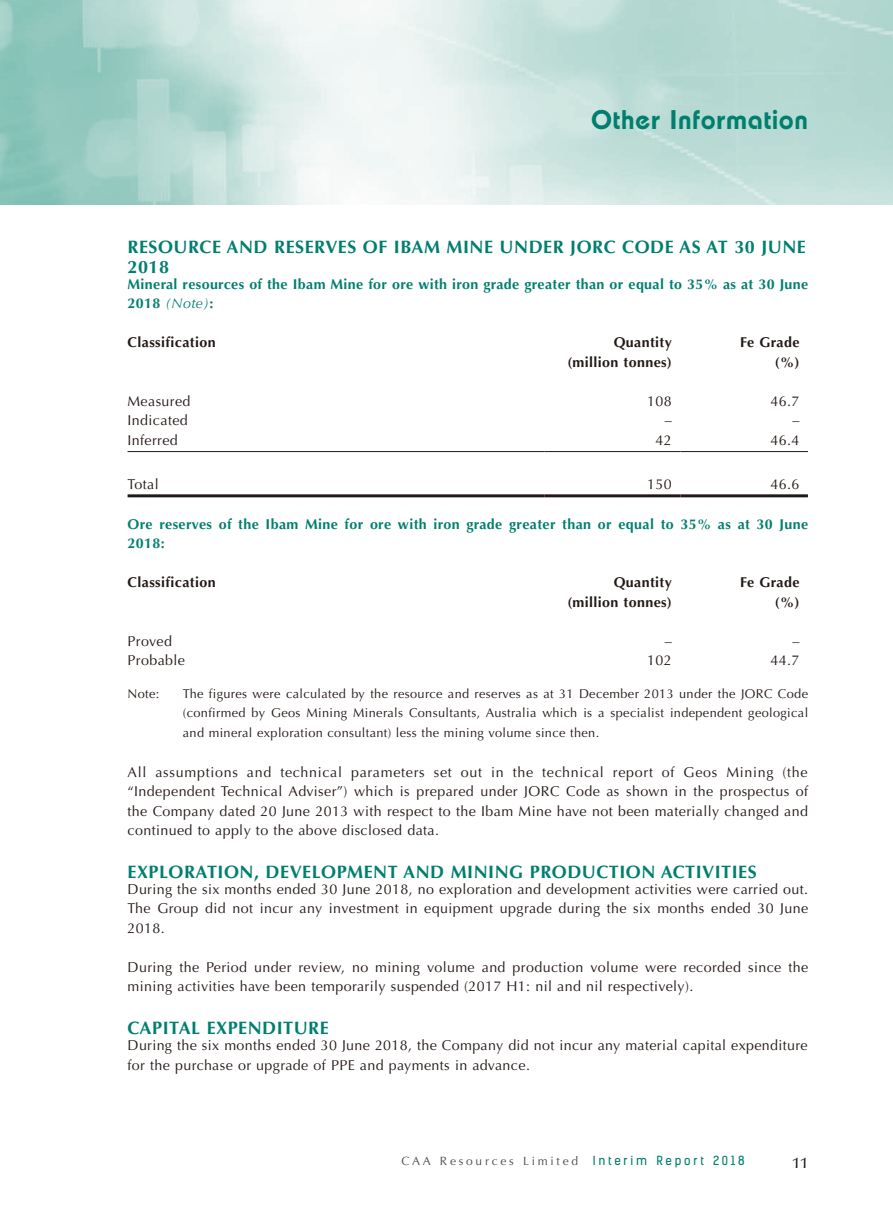
<style>
.page{position:relative;width:893px;height:1212px;background:#fff}
.page>*{position:absolute;margin:0;border:0;box-sizing:border-box;transform-origin:0 0}
.t1{font:600 27px "Bauhaus Std";letter-spacing:.03em;color:#007f6e}
.t2{font:700 18px/19.5px "Optima LT Std";letter-spacing:.03em;color:#007f6e}
.t3{font:500 15px "Optima LT Std";color:#231916}
.t4{font:14.25px/19.5px "Optima LT Std";letter-spacing:.03em;color:#231916;text-align:justify}
.t5{font:700 14.25px/19.5px "Optima LT Std";letter-spacing:.025em;color:#007f6e}
.t6{font:700 14.25px "Optima LT Std";letter-spacing:.03em;color:#231916}
.t7{font:12.75px/19.5px "Optima LT Std";letter-spacing:.03em;color:#231916;text-align:justify}
.t8{font:12px "Optima LT Std";letter-spacing:.23em;color:#4d4a4a}
.s1{font-weight:400;font-style:italic}
.s2{font-family:"Kelson Sans Regular BG";color:#007f6e}
</style>
<div class="page">
<hr style="left:128px;top:451px;width:416px;height:1px;background:#231916">
<hr style="left:544px;top:451px;width:136px;height:1px;background:#231916">
<hr style="left:680px;top:451px;width:128px;height:1px;background:#231916">
<hr style="left:128px;top:494px;width:416px;height:3px;background:#231916">
<hr style="left:544px;top:494px;width:136px;height:3px;background:#231916">
<hr style="left:680px;top:494px;width:128px;height:3px;background:#231916">
<h1 class="t1" style="left:591px;top:103px;width:218px">Other Information</h1>
<p class="t2" style="left:128px;top:237px;width:680px">RESOURCE AND RESERVES OF IBAM MINE UNDER JORC CODE AS AT 30 JUNE<br>2018</p>
<p class="t5" style="left:128px;top:275px;width:682px">Mineral resources of the Ibam Mine for ore with iron grade greater than or equal to 35% as at 30 June<br>2018 <span class="s1">(Note)</span>:</p>
<p class="t6" style="left:128px;top:334px;width:90px">Classification</p>
<p class="t6" style="left:614px;top:334px;width:60px">Quantity</p>
<p class="t6" style="left:740px;top:334px;width:61px">Fe Grade</p>
<p class="t6" style="left:567px;top:354px;width:106px">(million tonnes)</p>
<p class="t6" style="left:775px;top:354px;width:26px">(%)</p>
<p class="t4" style="left:128px;top:392px;width:64px">Measured</p>
<p class="t4" style="left:647px;top:392px;width:26px">108</p>
<p class="t4" style="left:770px;top:392px;width:30px">46.7</p>
<p class="t4" style="left:128px;top:411px;width:62px">Indicated</p>
<p class="t4" style="left:665px;top:411px;width:9px">–</p>
<p class="t4" style="left:792px;top:411px;width:9px">–</p>
<p class="t4" style="left:128px;top:431px;width:52px">Inferred</p>
<p class="t4" style="left:656px;top:431px;width:18px">42</p>
<p class="t4" style="left:770px;top:431px;width:30px">46.4</p>
<p class="t4" style="left:128px;top:474px;width:33px">Total</p>
<p class="t4" style="left:647px;top:474px;width:26px">150</p>
<p class="t4" style="left:770px;top:474px;width:30px">46.6</p>
<p class="t5" style="left:128px;top:514px;width:682px">Ore reserves of the Ibam Mine for ore with iron grade greater than or equal to 35% as at 30 June<br>2018:</p>
<p class="t6" style="left:128px;top:574px;width:90px">Classification</p>
<p class="t6" style="left:614px;top:574px;width:60px">Quantity</p>
<p class="t6" style="left:740px;top:574px;width:61px">Fe Grade</p>
<p class="t6" style="left:567px;top:593px;width:106px">(million tonnes)</p>
<p class="t6" style="left:775px;top:593px;width:26px">(%)</p>
<p class="t4" style="left:128px;top:631px;width:46px">Proved</p>
<p class="t4" style="left:665px;top:631px;width:9px">–</p>
<p class="t4" style="left:792px;top:631px;width:9px">–</p>
<p class="t4" style="left:128px;top:651px;width:59px">Probable</p>
<p class="t4" style="left:647px;top:651px;width:26px">102</p>
<p class="t4" style="left:770px;top:651px;width:30px">44.7</p>
<p class="t7" style="left:128px;top:684px;width:33px">Note:</p>
<p class="t7" style="left:183px;top:684px;width:627px">The figures were calculated by the resource and reserves as at 31 December 2013 under the JORC Code (confirmed by Geos Mining Minerals Consultants, Australia which is a specialist independent geological and mineral exploration consultant) less the mining volume since then.</p>
<p class="t4" style="left:128px;top:762px;width:682px">All assumptions and technical parameters set out in the technical report of Geos Mining (the “Independent Technical Adviser”) which is prepared under JORC Code as shown in the prospectus of the Company dated 20 June 2013 with respect to the Ibam Mine have not been materially changed and continued to apply to the above disclosed data.</p>
<p class="t2" style="left:128px;top:862px;width:631px">EXPLORATION, DEVELOPMENT AND MINING PRODUCTION ACTIVITIES</p>
<p class="t4" style="left:128px;top:879px;width:682px">During the six months ended 30 June 2018, no exploration and development activities were carried out.<br>The Group did not incur any investment in equipment upgrade during the six months ended 30 June 2018.</p>
<p class="t4" style="left:128px;top:957px;width:682px">During the Period under review, no mining volume and production volume were recorded since the mining activities have been temporarily suspended (2017 H1: nil and nil respectively).</p>
<p class="t2" style="left:128px;top:1018px;width:203px">CAPITAL EXPENDITURE</p>
<p class="t4" style="left:128px;top:1035px;width:682px">During the six months ended 30 June 2018, the Company did not incur any material capital expenditure for the purchase or upgrade of PPE and payments in advance.</p>
<p class="t8" style="left:401px;top:1154px;width:345px">CAA Resources Limited <span class="s2">Interim Report 2018</span></p>
<p class="t3" style="left:792px;top:1154px;width:17px">11</p>
</div>
